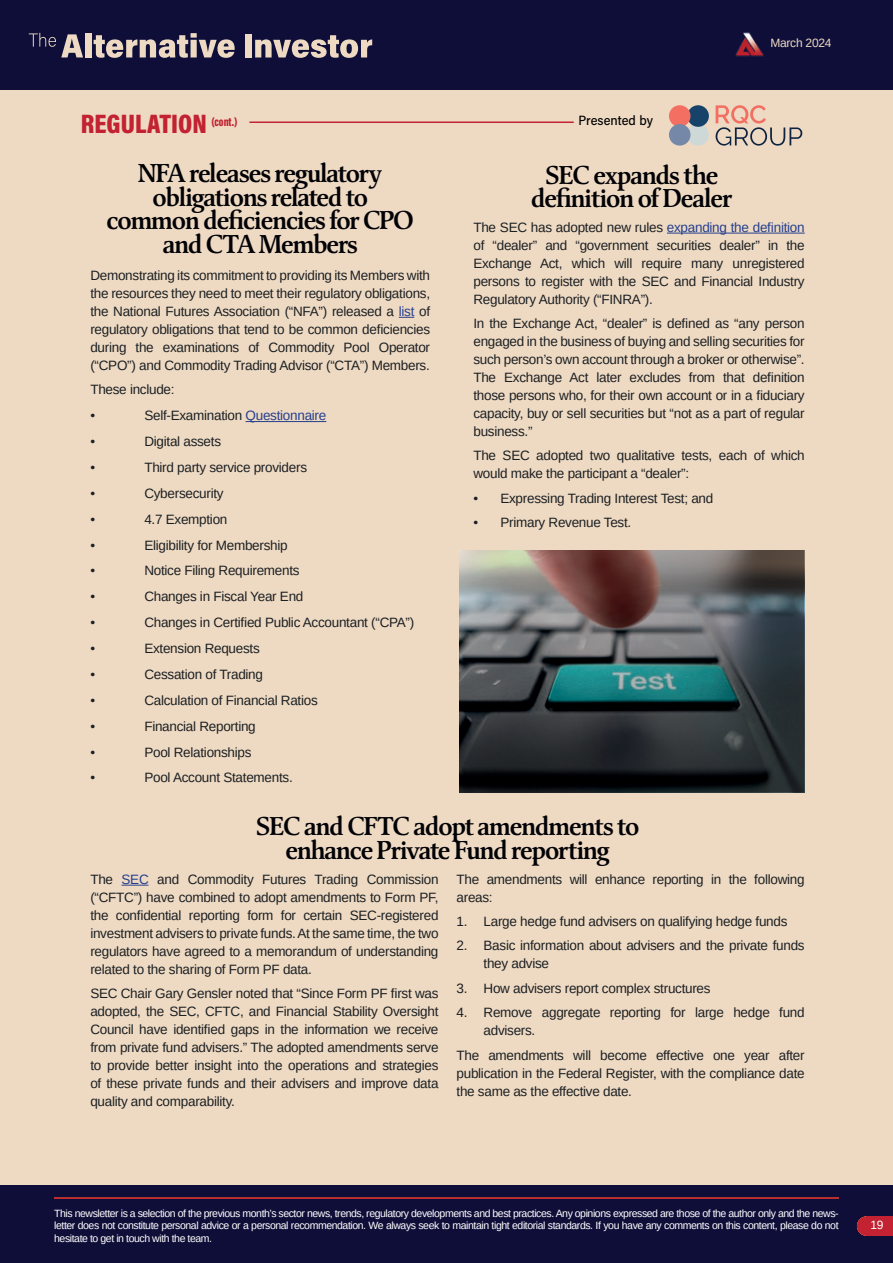
<style>
.page{position:relative;width:893px;height:1263px;background:#fff}
.page>*{position:absolute;margin:0;border:0;box-sizing:border-box;transform-origin:0 0}
.t1{font:27px "Acumin Variable Concept";color:#c22231}
.t2{font:600 25.5px/23.7px "Classica Pro";letter-spacing:-.04em;color:#020206;text-align:center}
.t3{font:13.5px/18px "Arimo";letter-spacing:-.02em;color:#1b1f22;text-align:justify}
.t4{font:13.5px "Acumin Variable Concept";color:#000}
.t5{font:12px "Arimo";letter-spacing:-.02em;color:#eedac3}
.t6{font:12px "Arimo";color:#fff}
.t7{font:10.5px/12.6px "Arimo";letter-spacing:-.04em;color:#fff;text-align:justify}
.t8{font:10.5px "Inter";color:#fff}
.s1{color:#253f8e}
</style>
<div class="page">
<div style="left:0;top:0;width:893px;height:1226px;background:#eedac3"></div>
<div style="left:0;top:0;width:893px;height:89px;background:#0e0e39"></div>
<div style="left:0;top:1185px;width:893px;height:78px;background:#0f0e39"></div>
<div style="left:857px;top:1216px;width:19px;height:20px;background:#c22231;border-radius:50%"></div>
<div style="left:867px;top:1216px;width:26px;height:20px;background:#c22231"></div>
<hr style="left:54px;top:1197px;width:785px;height:2px;background:#c22231">
<svg style="left:29px;top:33px;width:54px;height:24px"></svg>
<div style="left:85px;top:33px;width:6px;height:24px;background:#eedac3"></div>
<svg style="left:94px;top:33px;width:141px;height:25px"></svg>
<div style="left:245px;top:34px;width:6px;height:23px;background:#eedac3"></div>
<svg style="left:255px;top:35px;width:117px;height:23px"></svg>
<img style="left:735px;top:32px;width:29px;height:25px">
<hr style="left:249px;top:121px;width:325px;height:2px;background:#c22231">
<div style="left:687px;top:124px;width:22px;height:22px;background:#ced8d7;border-radius:50%"></div>
<div style="left:687px;top:105px;width:22px;height:22px;background:#17436b;border-radius:50%"></div>
<div style="left:669px;top:105px;width:21px;height:22px;background:#f26f62;border-radius:50%"></div>
<div style="left:669px;top:124px;width:21px;height:22px;background:#7688a8;border-radius:50%"></div>
<svg style="left:716px;top:105px;width:86px;height:41px"></svg>
<svg style="left:399px;top:317px;width:15px;height:1px"></svg>
<hr style="left:246px;top:421px;width:80px;height:1px;background:#253f8e">
<hr style="left:667px;top:233px;width:138px;height:1px;background:#253f8e">
<svg style="left:122px;top:885px;width:26px;height:1px"></svg>
<svg style="left:459px;top:551px;width:345px;height:241px"></svg>
<h1 class="t1" style="left:81px;top:105px;width:158px">REGULATION <sup>(cont.)</sup></h1>
<h2 class="t2" style="left:107px;top:160px;width:309px">NFA releases regulatory obligations related to common deficiencies for CPO and CTA Members</h2>
<p class="t3" style="left:90px;top:266px;width:341px">Demonstrating its commitment to providing its Members with the resources they need to meet their regulatory obligations, the National Futures Association (“NFA”) released a <span class="s1">list</span> of regulatory obligations that tend to be common deficiencies during the examinations of Commodity Pool Operator (“CPO”) and Commodity Trading Advisor (“CTA”) Members.</p>
<p class="t3" style="left:90px;top:377px;width:86px;line-height:26px">These include: •</p>
<p class="t3" style="left:144px;top:406px;width:183px">Self-Examination <span class="s1">Questionnaire</span></p>
<p class="t3" style="left:90px;top:432px;width:6px">•</p>
<p class="t3" style="left:144px;top:432px;width:78px">Digital assets</p>
<p class="t3" style="left:90px;top:458px;width:6px">•</p>
<p class="t3" style="left:144px;top:458px;width:164px">Third party service providers</p>
<p class="t3" style="left:90px;top:484px;width:6px">•</p>
<p class="t3" style="left:144px;top:484px;width:81px">Cybersecurity</p>
<p class="t3" style="left:90px;top:510px;width:6px">•</p>
<p class="t3" style="left:144px;top:510px;width:85px">4.7 Exemption</p>
<p class="t3" style="left:90px;top:536px;width:6px">•</p>
<p class="t3" style="left:144px;top:536px;width:145px">Eligibility for Membership</p>
<p class="t3" style="left:90px;top:562px;width:6px">•</p>
<p class="t3" style="left:144px;top:562px;width:157px">Notice Filing Requirements</p>
<p class="t3" style="left:90px;top:588px;width:6px">•</p>
<p class="t3" style="left:144px;top:588px;width:161px">Changes in Fiscal Year End</p>
<p class="t3" style="left:90px;top:614px;width:6px">•</p>
<p class="t3" style="left:144px;top:614px;width:271px">Changes in Certified Public Accountant (“CPA”)</p>
<p class="t3" style="left:90px;top:639px;width:6px">•</p>
<p class="t3" style="left:144px;top:639px;width:117px">Extension Requests</p>
<p class="t3" style="left:90px;top:665px;width:6px">•</p>
<p class="t3" style="left:144px;top:665px;width:120px">Cessation of Trading</p>
<p class="t3" style="left:90px;top:691px;width:6px">•</p>
<p class="t3" style="left:144px;top:691px;width:175px">Calculation of Financial Ratios</p>
<p class="t3" style="left:90px;top:717px;width:6px">•</p>
<p class="t3" style="left:144px;top:717px;width:113px">Financial Reporting</p>
<p class="t3" style="left:90px;top:743px;width:6px">•</p>
<p class="t3" style="left:144px;top:743px;width:109px">Pool Relationships</p>
<p class="t3" style="left:90px;top:769px;width:6px">•</p>
<p class="t3" style="left:144px;top:769px;width:150px">Pool Account Statements.</p>
<p class="t4" style="left:579px;top:111px;width:76px">Presented by</p>
<p class="t5" style="left:770px;top:36px;width:63px">March 2024</p>
<h2 class="t2" style="left:531px;top:162px;width:202px">SEC expands the definition of Dealer</h2>
<p class="t3" style="left:473px;top:218px;width:333px">The SEC has adopted new rules <span class="s1">expanding the definition </span>of “dealer” and “government securities dealer” in the Exchange Act, which will require many unregistered persons to register with the SEC and Financial Industry Regulatory Authority (“FINRA”).</p>
<p class="t3" style="left:473px;top:314px;width:333px">In the Exchange Act, “dealer” is defined as “any person engaged in the business of buying and selling securities for such person’s own account through a broker or otherwise”.<br>The Exchange Act later excludes from that definition those persons who, for their own account or in a fiduciary capacity, buy or sell securities but “not as a part of regular business.”</p>
<p class="t3" style="left:473px;top:447px;width:333px">The SEC adopted two qualitative tests, each of which would make the participant a “dealer”:</p>
<p class="t3" style="left:473px;top:489px;width:241px">• Expressing Trading Interest Test; and</p>
<p class="t3" style="left:473px;top:514px;width:159px">• Primary Revenue Test.</p>
<h2 class="t2" style="left:256px;top:813px;width:385px">SEC and CFTC adopt amendments to enhance Private Fund reporting</h2>
<p class="t3" style="left:90px;top:870px;width:350px">The <span class="s1">SEC</span> and Commodity Futures Trading Commission (“CFTC”) have combined to adopt amendments to Form PF, the confidential reporting form for certain SEC-registered investment advisers to private funds. At the same time, the two regulators have agreed to a memorandum of understanding related to the sharing of Form PF data.</p>
<p class="t3" style="left:90px;top:984px;width:350px">SEC Chair Gary Gensler noted that “Since Form PF first was adopted, the SEC, CFTC, and Financial Stability Oversight Council have identified gaps in the information we receive from private fund advisers.” The adopted amendments serve to provide better insight into the operations and strategies of these private funds and their advisers and improve data quality and comparability.</p>
<p class="t3" style="left:457px;top:870px;width:350px">The amendments will enhance reporting in the following areas:</p>
<p class="t3" style="left:457px;top:912px;width:332px">1. Large hedge fund advisers on qualifying hedge funds</p>
<p class="t3" style="left:484px;top:937px;width:323px;text-indent:-27px">2. Basic information about advisers and the private funds they advise</p>
<p class="t3" style="left:457px;top:979px;width:256px">3. How advisers report complex structures</p>
<p class="t3" style="left:484px;top:1004px;width:323px;text-indent:-27px">4. Remove aggregate reporting for large hedge fund advisers.</p>
<p class="t3" style="left:457px;top:1046px;width:350px">The amendments will become effective one year after publication in the Federal Register, with the compliance date the same as the effective date.</p>
<p class="t7" style="left:54px;top:1207px;width:786px">This newsletter is a selection of the previous month’s sector news, trends, regulatory developments and best practices. Any opinions expressed are those of the author only and the news&shy;letter does not constitute personal advice or a personal recommendation. We always seek to maintain tight editorial standards. If you have any comments on this content, please do not hesitate to get in touch with the team.</p>
<p class="t6" style="left:870px;top:1217px;width:15px">19</p>
<p class="t8" style="left:871px;top:1218px;width:13px">19</p>
</div>
